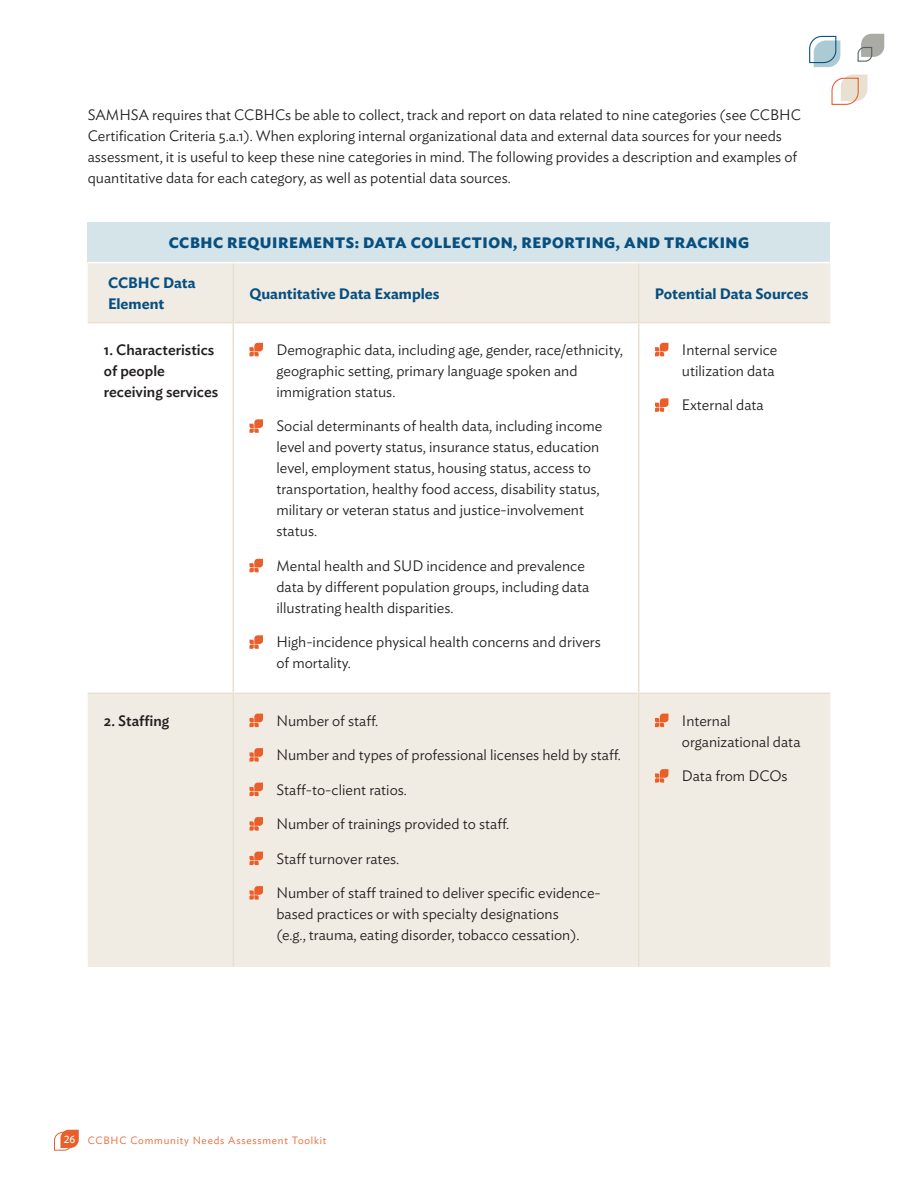
<style>
.page{position:relative;width:918px;height:1188px;background:#fff}
.page>*{position:absolute;margin:0;border:0;box-sizing:border-box;transform-origin:0 0}
.bullet_list{font:300 15px/21px "Ideal Sans";color:#231f20}
.Body_Paragraph{font:300 15px/21px "Ideal Sans";color:#231f20}
.Body_Paragraph-2{font:600 15px/21px "Ideal Sans";color:#064f80}
.body_10_5{font:700 15px "Ideal Sans";letter-spacing:.035em;color:#064f80}
.Body_Paragraph-3{font:500 15px/21px "Ideal Sans";color:#231f20}
.t1{font:300 10.5px "Ideal Sans";letter-spacing:.075em;color:#ea5e29}
.s1{font-weight:400;color:#fff}
</style>
<div class="page">
<svg style="left:809px;top:35px;width:31px;height:32px"></svg>
<svg style="left:831px;top:75px;width:36px;height:30px"></svg>
<svg style="left:857px;top:34px;width:27px;height:28px"></svg>
<svg style="left:54px;top:1130px;width:25px;height:21px"></svg>
<div style="left:88px;top:222px;width:742px;height:41px;background:#d5e4e9"></div>
<svg style="left:88px;top:263px;width:742px;height:704px"></svg>
<hr style="left:233px;top:263px;width:1px;height:59px;background:#e8e0d1">
<hr style="left:638px;top:263px;width:2px;height:59px;background:#e8e0d1">
<hr style="left:233px;top:322px;width:406px;height:1px;background:#e8e0d1">
<hr style="left:639px;top:322px;width:191px;height:1px;background:#e8e0d1">
<hr style="left:88px;top:322px;width:145px;height:1px;background:#e8e0d1">
<hr style="left:88px;top:262px;width:145px;height:1px;background:#fff">
<hr style="left:233px;top:262px;width:406px;height:1px;background:#fff">
<hr style="left:639px;top:262px;width:191px;height:1px;background:#fff">
<hr style="left:233px;top:323px;width:1px;height:370px;background:#e8e0d1">
<hr style="left:638px;top:323px;width:2px;height:370px;background:#e8e0d1">
<hr style="left:88px;top:693px;width:145px;height:1px;background:#e8e0d1">
<hr style="left:233px;top:693px;width:406px;height:1px;background:#e8e0d1">
<hr style="left:233px;top:694px;width:1px;height:273px;background:#e8e0d1">
<hr style="left:639px;top:693px;width:191px;height:1px;background:#e8e0d1">
<hr style="left:638px;top:694px;width:2px;height:273px;background:#e8e0d1">
<svg style="left:249px;top:343px;width:14px;height:13px"></svg>
<svg style="left:249px;top:419px;width:14px;height:14px"></svg>
<svg style="left:249px;top:559px;width:14px;height:13px"></svg>
<svg style="left:249px;top:635px;width:14px;height:14px"></svg>
<svg style="left:655px;top:343px;width:13px;height:13px"></svg>
<svg style="left:655px;top:398px;width:13px;height:14px"></svg>
<svg style="left:249px;top:714px;width:14px;height:13px"></svg>
<svg style="left:249px;top:748px;width:14px;height:14px"></svg>
<svg style="left:249px;top:783px;width:14px;height:13px"></svg>
<svg style="left:249px;top:817px;width:14px;height:14px"></svg>
<svg style="left:249px;top:852px;width:14px;height:13px"></svg>
<svg style="left:249px;top:886px;width:14px;height:14px"></svg>
<svg style="left:655px;top:714px;width:13px;height:13px"></svg>
<svg style="left:655px;top:769px;width:13px;height:14px"></svg>
<p class="Body_Paragraph" style="left:88px;top:103px;width:715px">SAMHSA requires that CCBHCs be able to collect, track and report on data related to nine categories (see CCBHC Certification Criteria 5.a.1). When exploring internal organizational data and external data sources for your needs assessment, it is useful to keep these nine categories in mind. The following provides a description and examples of quantitative data for each category, as well as potential data sources.</p>
<p class="body_10_5" style="left:169px;top:231px;width:582px">CCBHC REQUIREMENTS: DATA COLLECTION, REPORTING, AND TRACKING</p>
<p class="Body_Paragraph-2" style="left:108px;top:271px;width:89px">CCBHC Data<br>Element</p>
<p class="Body_Paragraph-2" style="left:249px;top:282px;width:192px">Quantitative Data Examples</p>
<p class="Body_Paragraph-2" style="left:655px;top:282px;width:155px">Potential Data Sources</p>
<p class="Body_Paragraph-3" style="left:104px;top:338px;width:116px">1. Characteristics of people receiving services</p>
<p class="bullet_list" style="left:276px;top:338px;width:348px">Demographic data, including age, gender, race/ethnicity, geographic setting, primary language spoken and immigration status.</p>
<p class="bullet_list" style="left:276px;top:414px;width:327px">Social determinants of health data, including income level and poverty status, insurance status, education level, employment status, housing status, access to transportation, healthy food access, disability status, military or veteran status and justice-involvement status.</p>
<p class="bullet_list" style="left:276px;top:554px;width:314px">Mental health and SUD incidence and prevalence data by different population groups, including data illustrating health disparities.</p>
<p class="bullet_list" style="left:276px;top:630px;width:326px">High-incidence physical health concerns and drivers of mortality.</p>
<p class="bullet_list" style="left:682px;top:338px;width:97px">Internal service utilization data</p>
<p class="bullet_list" style="left:682px;top:393px;width:83px">External data</p>
<p class="Body_Paragraph-3" style="left:104px;top:709px;width:67px">2. Staffing</p>
<p class="bullet_list" style="left:276px;top:709px;width:103px">Number of staff.</p>
<p class="bullet_list" style="left:276px;top:743px;width:346px">Number and types of professional licenses held by staff.</p>
<p class="bullet_list" style="left:276px;top:778px;width:132px">Staff-to-client ratios.</p>
<p class="bullet_list" style="left:276px;top:812px;width:234px">Number of trainings provided to staff.</p>
<p class="bullet_list" style="left:276px;top:847px;width:124px">Staff turnover rates.</p>
<p class="bullet_list" style="left:276px;top:881px;width:326px">Number of staff trained to deliver specific evidence&shy;based practices or with specialty designations<br>(e.g., trauma, eating disorder, tobacco cessation).</p>
<p class="bullet_list" style="left:682px;top:709px;width:120px">Internal organizational data</p>
<p class="bullet_list" style="left:682px;top:764px;width:107px">Data from DCOs</p>
<p class="t1" style="left:64px;top:1133px;width:264px"><span class="s1">26</span> CCBHC Community Needs Assessment Toolkit</p>
</div>
